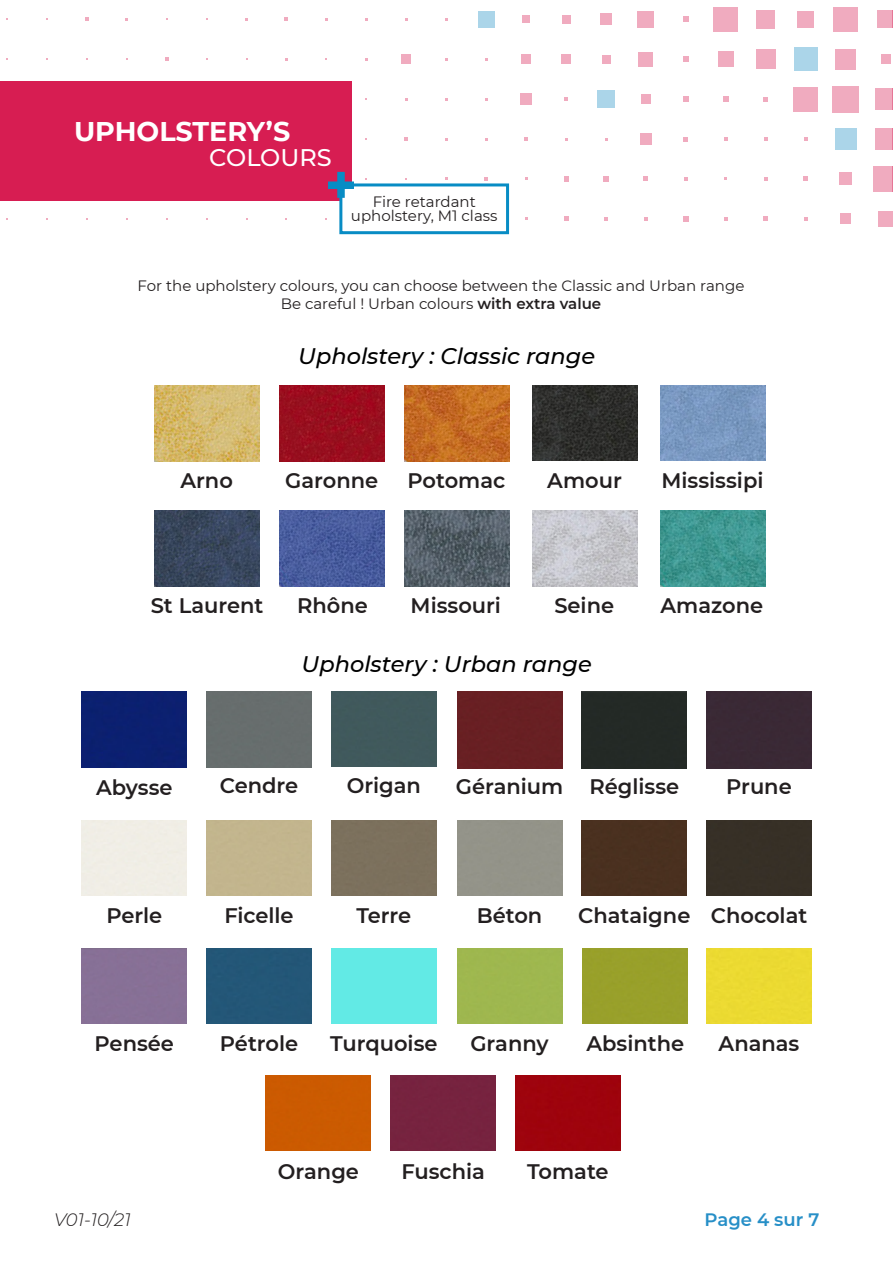
<style>
.page{position:relative;width:893px;height:1263px;background:#fff}
.page>*{position:absolute;margin:0;border:0;box-sizing:border-box;transform-origin:0 0}
.t1{font:700 27px "Montserrat";color:#fff}
.t2{font:500 24px "Montserrat";color:#fff}
.Titre_gamme{font:italic 500 22.5px "Montserrat";color:#000}
.t3{font:600 21px "Montserrat";color:#231f20}
.t4{font:italic 300 18px "Montserrat";color:#231f20}
.t5{font:600 18px "Montserrat";color:#278fc7}
.TITRE_1{font:15px/13.5px "Montserrat";color:#231f20;text-align:center}
.s1{font-weight:600}
</style>
<div class="page">
<div style="left:878px;top:211px;width:15px;height:16px;background:#f0abbf"></div>
<div style="left:873px;top:166px;width:20px;height:26px;background:#f0abbf"></div>
<div style="left:875px;top:128px;width:18px;height:22px;background:#f0abbf"></div>
<div style="left:875px;top:88px;width:18px;height:22px;background:#f0abbf"></div>
<div style="left:881px;top:54px;width:10px;height:10px;background:#f0abbf"></div>
<div style="left:877px;top:10px;width:16px;height:18px;background:#f0abbf"></div>
<div style="left:841px;top:214px;width:10px;height:10px;background:#f0abbf"></div>
<div style="left:839px;top:173px;width:13px;height:12px;background:#f0abbf"></div>
<div style="left:835px;top:128px;width:21px;height:22px;background:#abd5e9"></div>
<div style="left:832px;top:86px;width:27px;height:26px;background:#f0abbf"></div>
<div style="left:836px;top:49px;width:20px;height:20px;background:#f0abbf"></div>
<div style="left:833px;top:7px;width:25px;height:24px;background:#f0abbf"></div>
<svg style="left:804px;top:217px;width:4px;height:4px"></svg>
<svg style="left:803px;top:177px;width:5px;height:4px"></svg>
<svg style="left:804px;top:137px;width:4px;height:4px"></svg>
<div style="left:793px;top:87px;width:25px;height:24px;background:#f0abbf"></div>
<div style="left:794px;top:47px;width:24px;height:24px;background:#abd5e9"></div>
<div style="left:797px;top:11px;width:17px;height:16px;background:#f0abbf"></div>
<svg style="left:763px;top:217px;width:5px;height:4px"></svg>
<svg style="left:764px;top:177px;width:4px;height:4px"></svg>
<svg style="left:764px;top:137px;width:4px;height:4px"></svg>
<svg style="left:764px;top:97px;width:4px;height:4px"></svg>
<div style="left:756px;top:49px;width:20px;height:20px;background:#f0abbf"></div>
<div style="left:757px;top:10px;width:18px;height:18px;background:#f0abbf"></div>
<svg style="left:724px;top:217px;width:4px;height:4px"></svg>
<svg style="left:724px;top:137px;width:4px;height:4px"></svg>
<svg style="left:723px;top:96px;width:5px;height:6px"></svg>
<div style="left:718px;top:51px;width:16px;height:16px;background:#f0abbf"></div>
<div style="left:714px;top:7px;width:24px;height:24px;background:#f0abbf"></div>
<svg style="left:683px;top:216px;width:5px;height:5px"></svg>
<svg style="left:684px;top:177px;width:4px;height:4px"></svg>
<svg style="left:684px;top:137px;width:4px;height:4px"></svg>
<svg style="left:683px;top:96px;width:6px;height:6px"></svg>
<svg style="left:683px;top:57px;width:5px;height:5px"></svg>
<svg style="left:683px;top:16px;width:6px;height:6px"></svg>
<svg style="left:644px;top:217px;width:4px;height:4px"></svg>
<svg style="left:644px;top:177px;width:4px;height:4px"></svg>
<div style="left:640px;top:133px;width:11px;height:12px;background:#f0abbf"></div>
<div style="left:641px;top:94px;width:9px;height:10px;background:#f0abbf"></div>
<div style="left:639px;top:52px;width:14px;height:14px;background:#f0abbf"></div>
<div style="left:638px;top:11px;width:16px;height:16px;background:#f0abbf"></div>
<svg style="left:604px;top:217px;width:4px;height:4px"></svg>
<svg style="left:603px;top:176px;width:6px;height:6px"></svg>
<div style="left:597px;top:90px;width:18px;height:18px;background:#abd5e9"></div>
<div style="left:602px;top:55px;width:8px;height:8px;background:#f0abbf"></div>
<div style="left:600px;top:14px;width:12px;height:11px;background:#f0abbf"></div>
<svg style="left:564px;top:217px;width:4px;height:4px"></svg>
<svg style="left:564px;top:176px;width:5px;height:5px"></svg>
<svg style="left:564px;top:97px;width:4px;height:4px"></svg>
<div style="left:561px;top:55px;width:10px;height:9px;background:#f0abbf"></div>
<div style="left:562px;top:15px;width:8px;height:8px;background:#f0abbf"></div>
<svg style="left:525px;top:137px;width:3px;height:4px"></svg>
<div style="left:521px;top:94px;width:11px;height:11px;background:#f0abbf"></div>
<div style="left:521px;top:54px;width:10px;height:10px;background:#f0abbf"></div>
<div style="left:522px;top:15px;width:8px;height:8px;background:#f0abbf"></div>
<div style="left:478px;top:11px;width:17px;height:17px;background:#abd5e9"></div>
<svg style="left:404px;top:137px;width:4px;height:4px"></svg>
<div style="left:401px;top:54px;width:10px;height:10px;background:#f0abbf"></div>
<svg style="left:285px;top:17px;width:3px;height:4px"></svg>
<svg style="left:85px;top:17px;width:4px;height:4px"></svg>
<div style="left:0;top:81px;width:351px;height:120px;background:#d71d52"></div>
<div style="left:339px;top:183px;width:170px;height:51px;background:#fff;border:3px solid #088cc4"></div>
<div style="left:337px;top:172px;width:8px;height:26px;background:#088cc4"></div>
<div style="left:328px;top:181px;width:26px;height:8px;background:#088cc4"></div>
<div style="left:331px;top:691px;width:105px;height:76px;background:#40595c"></div>
<div style="left:457px;top:692px;width:105px;height:76px;background:#681f23"></div>
<div style="left:582px;top:692px;width:105px;height:76px;background:#232925"></div>
<div style="left:706px;top:692px;width:105px;height:76px;background:#3a2935"></div>
<div style="left:82px;top:692px;width:105px;height:75px;background:#0b2070"></div>
<div style="left:207px;top:691px;width:105px;height:76px;background:#676d6d"></div>
<div style="left:331px;top:820px;width:105px;height:75px;background:#7c715d"></div>
<div style="left:582px;top:820px;width:105px;height:75px;background:#4a301f"></div>
<div style="left:706px;top:820px;width:105px;height:75px;background:#373026"></div>
<div style="left:207px;top:948px;width:105px;height:75px;background:#235777"></div>
<div style="left:457px;top:948px;width:105px;height:75px;background:#9eb74f"></div>
<div style="left:583px;top:948px;width:105px;height:75px;background:#98a02a"></div>
<div style="left:706px;top:948px;width:105px;height:75px;background:#ecda31"></div>
<div style="left:266px;top:1075px;width:105px;height:75px;background:#cb5a01"></div>
<div style="left:391px;top:1076px;width:105px;height:75px;background:#76233f"></div>
<div style="left:515px;top:1076px;width:105px;height:75px;background:#9e030d"></div>
<img style="left:532px;top:385px;width:105px;height:76px">
<img style="left:660px;top:385px;width:105px;height:76px">
<img style="left:660px;top:510px;width:105px;height:76px">
<img style="left:532px;top:510px;width:105px;height:76px">
<img style="left:404px;top:510px;width:105px;height:76px">
<img style="left:279px;top:510px;width:105px;height:76px">
<img style="left:155px;top:510px;width:105px;height:76px">
<img style="left:404px;top:386px;width:105px;height:76px">
<img style="left:155px;top:386px;width:105px;height:75px">
<img style="left:279px;top:385px;width:105px;height:76px">
<div style="left:331px;top:948px;width:105px;height:75px;background:#62eae5"></div>
<svg style="left:892px;top:166px;width:1px;height:25px"></svg>
<svg style="left:892px;top:128px;width:1px;height:22px"></svg>
<svg style="left:892px;top:88px;width:1px;height:22px"></svg>
<svg style="left:892px;top:10px;width:1px;height:18px"></svg>
<p class="t1" style="left:74px;top:112px;width:218px">UPHOLSTERY’S</p>
<p class="t2" style="left:209px;top:141px;width:124px">COLOURS</p>
<p class="TITRE_1" style="left:351px;top:195px;width:148px">Fire retardant upholstery, M1 class</p>
<p class="TITRE_1" style="left:138px;top:278px;width:608px">For the upholstery colours, you can choose between the Classic and Urban range</p>
<p class="TITRE_1" style="left:281px;top:296px;width:322px">Be careful ! Urban colours <span class="s1">with extra value</span></p>
<p class="Titre_gamme" style="left:298px;top:340px;width:298px">Upholstery : Classic range</p>
<p class="t3" style="left:181px;top:466px;width:54px">Arno</p>
<p class="t3" style="left:285px;top:466px;width:95px">Garonne</p>
<p class="t3" style="left:408px;top:466px;width:99px">Potomac</p>
<p class="t3" style="left:547px;top:466px;width:76px">Amour</p>
<p class="t3" style="left:661px;top:466px;width:103px">Mississipi</p>
<p class="t3" style="left:151px;top:591px;width:114px">St Laurent</p>
<p class="t3" style="left:297px;top:591px;width:72px">Rhône</p>
<p class="t3" style="left:411px;top:591px;width:92px">Missouri</p>
<p class="t3" style="left:554px;top:591px;width:61px">Seine</p>
<p class="t3" style="left:661px;top:591px;width:104px">Amazone</p>
<p class="t3" style="left:96px;top:772px;width:78px">Abysse</p>
<p class="t3" style="left:106px;top:901px;width:57px">Perle</p>
<p class="Titre_gamme" style="left:302px;top:648px;width:292px">Upholstery : Urban range</p>
<p class="t3" style="left:220px;top:771px;width:80px">Cendre</p>
<p class="t3" style="left:347px;top:771px;width:76px">Origan</p>
<p class="t3" style="left:456px;top:772px;width:109px">Géranium</p>
<p class="t3" style="left:589px;top:772px;width:91px">Réglisse</p>
<p class="t3" style="left:726px;top:772px;width:67px">Prune</p>
<p class="t3" style="left:224px;top:901px;width:71px">Ficelle</p>
<p class="t3" style="left:356px;top:901px;width:56px">Terre</p>
<p class="t3" style="left:477px;top:901px;width:67px">Béton</p>
<p class="t3" style="left:578px;top:901px;width:114px">Chataigne</p>
<p class="t3" style="left:711px;top:901px;width:98px">Chocolat</p>
<p class="t3" style="left:95px;top:1029px;width:81px">Pensée</p>
<p class="t3" style="left:220px;top:1029px;width:80px">Pétrole</p>
<p class="t3" style="left:330px;top:1029px;width:109px">Turquoise</p>
<p class="t3" style="left:470px;top:1029px;width:80px">Granny</p>
<p class="t3" style="left:586px;top:1029px;width:99px">Absinthe</p>
<p class="t3" style="left:719px;top:1029px;width:82px">Ananas</p>
<p class="t3" style="left:278px;top:1156px;width:83px">Orange</p>
<p class="t3" style="left:401px;top:1156px;width:85px">Fuschia</p>
<p class="t3" style="left:527px;top:1156px;width:83px">Tomate</p>
<p class="t4" style="left:54px;top:1208px;width:78px">V01-10/21</p>
<p class="t5" style="left:705px;top:1207px;width:116px">Page 4 sur 7</p>
</div>
